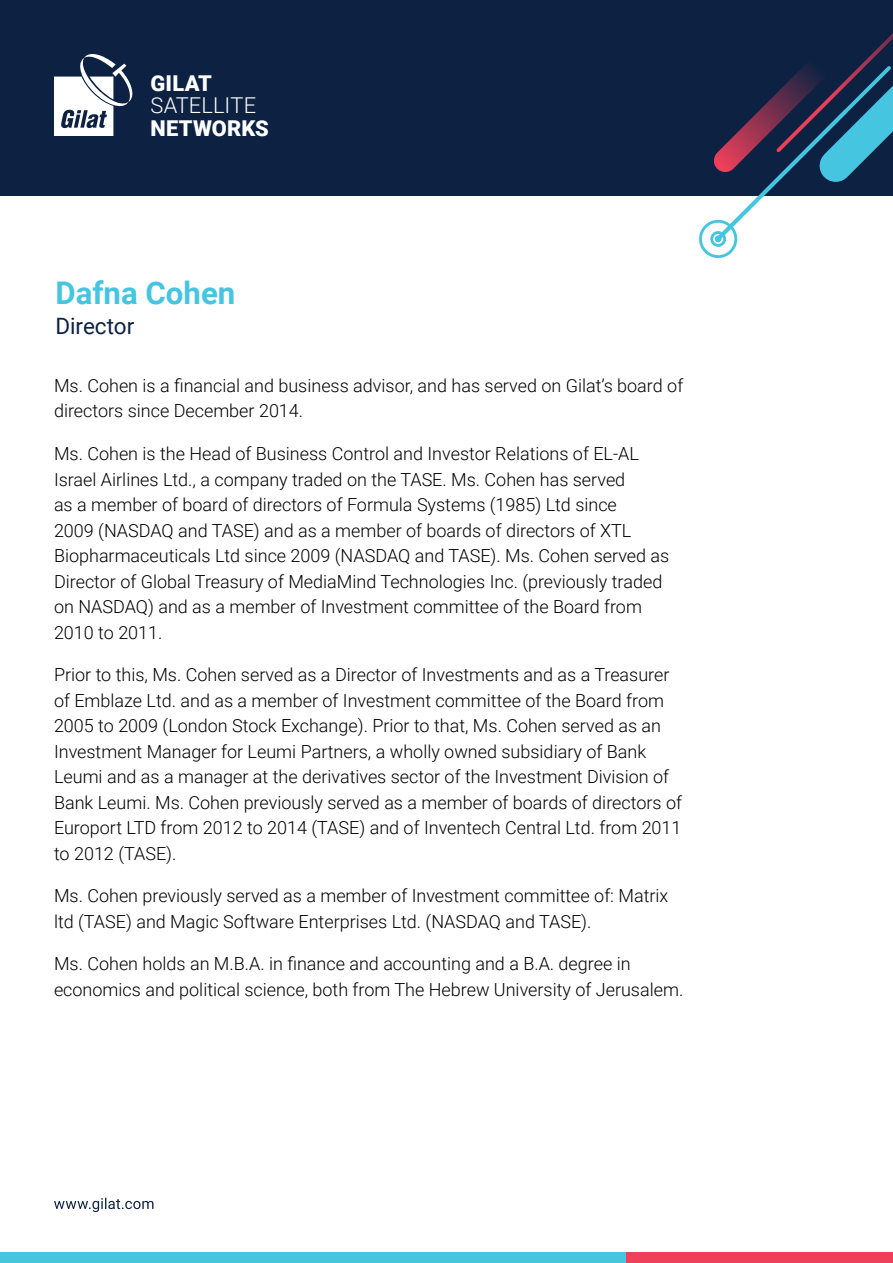
<style>
.page{position:relative;width:893px;height:1263px;background:#fff}
.page>*{position:absolute;margin:0;border:0;box-sizing:border-box;transform-origin:0 0}
.t1{font:700 31.2px "Roboto";color:#45c5e0}
.t2{font:22.5px "Roboto";color:#0d2242}
.t3{font:900 21.75px "Roboto";letter-spacing:.01em;color:#fff}
.t4{font:300 21.75px "Roboto";letter-spacing:.005em;color:#fff}
.t5{font:300 18px/25.5px "Roboto";color:#000}
</style>
<div class="page">
<div style="left:0;top:0;width:893px;height:196px;background:#0d2242"></div>
<div style="left:710px;top:231px;width:16px;height:16px;border:3px solid #45c5e0;border-radius:50%"></div>
<div style="left:699px;top:220px;width:38px;height:38px;border:3px solid #45c5e0;border-radius:50%"></div>
<svg style="left:700px;top:33px;width:193px;height:212px"></svg>
<svg style="left:54px;top:54px;width:79px;height:82px"></svg>
<svg style="left:54px;top:1198px;width:99px;height:14px"></svg>
<div style="left:0;top:1252px;width:627px;height:11px;background:#45c5e0"></div>
<div style="left:627px;top:1252px;width:266px;height:11px;background:#ef405b"></div>
<p class="t3" style="left:150px;top:68px;width:63px">GILAT</p>
<p class="t4" style="left:150px;top:90px;width:107px">SATELLITE</p>
<p class="t3" style="left:150px;top:113px;width:120px">NETWORKS</p>
<h1 class="t1" style="left:55px;top:271px;width:181px">Dafna Cohen</h1>
<p class="t2" style="left:55px;top:310px;width:80px">Director</p>
<p class="t5" style="left:54px;top:372px;width:631px">Ms. Cohen is a financial and business advisor, and has served on Gilats’ board of directors since December 2014.</p>
<p class="t5" style="left:54px;top:440px;width:617px">Ms. Cohen is the Head of Business Control and Investor Relations of EL-AL Israel Airlines Ltd a., company traded on the TASE. Ms. Cohen has served<br>as a member of board of directors of Formula Systems (1985) Ltd since<br>2009 (NASDAQ and TASE) and as a member of boards of directors of XTL Biopharmaceuticals Ltd since 2009 (NASDAQ and TASE .) Ms. Cohen served as Director of Global Treasury of MediaMind Technologies Inc (. previously traded on NASDAQ) and as a member of Investment committee of the Board from 2010 to 2011.</p>
<p class="t5" style="left:54px;top:661px;width:630px">Prior to this, Ms. Cohen served as a Director of Investments and as a Treasurer of Emblaze Ltd. and as a member of Investment committee of the Board from 2005 to 2009 (London Stock Exchange .) Prior to that, Ms. Cohen served as an Investment Manager for Leumi Partners a, wholly owned subsidiary of Bank Leumi and as a manager at the derivatives sector of the Investment Division of Bank Leumi. Ms. Cohen previously served as a member of boards of directors of Europort LTD from 2012 to 2014 (TASE) and of Inventech Central Ltd. from 2011 to 2012 (TASE .(</p>
<p class="t5" style="left:54px;top:882px;width:616px">Ms. Cohen previously served as a member of Investment committee of: Matrix ltd (TASE) and Magic Software Enterprises Ltd (. NASDAQ and TASE .(</p>
<p class="t5" style="left:54px;top:950px;width:631px">Ms. Cohen holds an M B. A. in. finance and accounting and Ba A. . degree in economics and political science, both from The Hebrew University of Jerusalem.</p>
</div>
